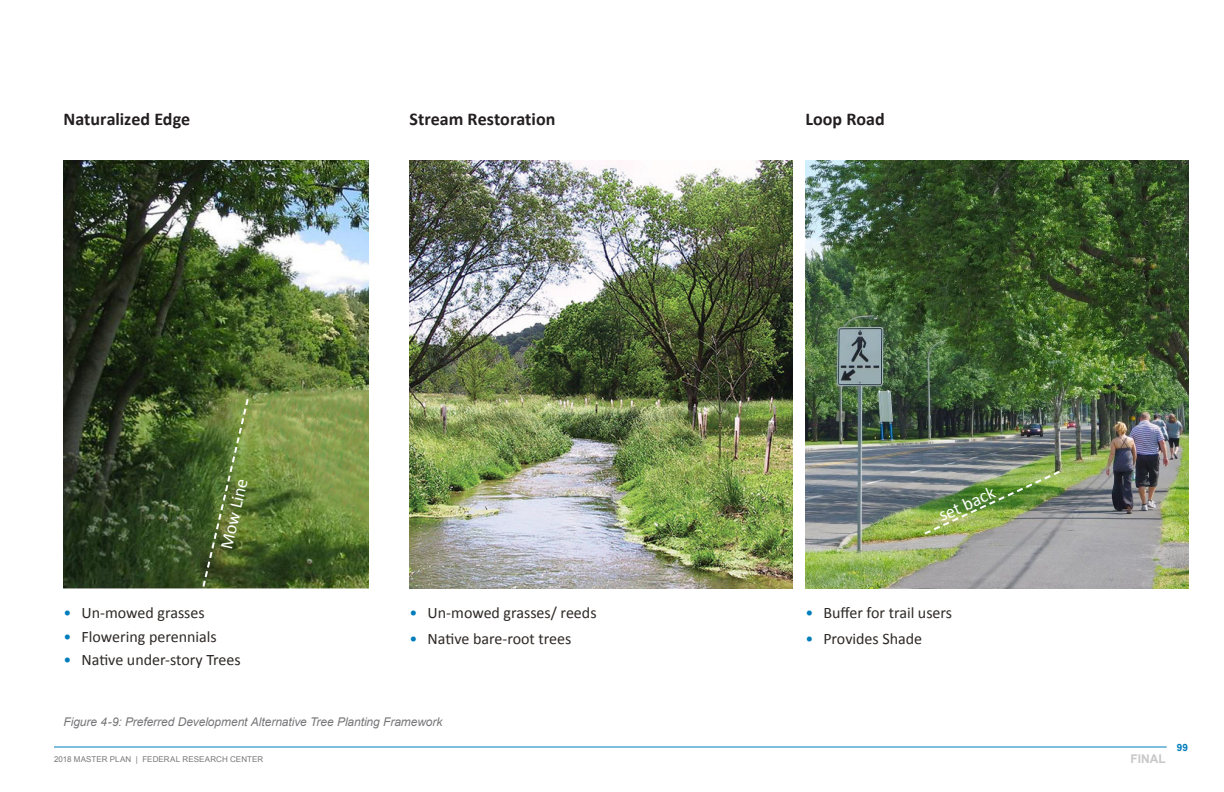
<style>
.page{position:relative;width:1224px;height:792px;background:#fff}
.page>*{position:absolute;margin:0;border:0;box-sizing:border-box;transform-origin:0 0}
.Body_Intro_Paragraph{font:700 18px "Calibri";color:#231f20}
.Body_Bullet{font:18px "Calibri";color:#fff}
.t1{font:16px "Calibri";color:#2e2926}
.t2{font:italic 12px "Arial";letter-spacing:-.005em;color:#77777a}
.t3{font:700 12px "Arial";color:#c8c8c8}
.t4{font:700 10px "Arial";color:#007dbb}
.t5{font:8px "Arial";letter-spacing:.015em;color:#77777a}
.s1{color:#007dbb}
</style>
<div class="page">
<hr style="left:54px;top:746px;width:1113px;height:2px;background:#007dbb">
<img style="left:64px;top:160px;width:304px;height:429px">
<img style="left:410px;top:160px;width:382px;height:429px">
<img style="left:805px;top:160px;width:383px;height:429px">
<svg style="left:196px;top:397px;width:54px;height:192px;background:#566e33"></svg>
<img style="left:922px;top:469px;width:140px;height:67px">
<p class="Body_Intro_Paragraph" style="left:64px;top:107px;width:128px">Naturalized Edge</p>
<p class="Body_Intro_Paragraph" style="left:410px;top:107px;width:147px">Stream Restoration</p>
<p class="Body_Intro_Paragraph" style="left:805px;top:107px;width:81px">Loop Road</p>
<p class="Body_Bullet" style="left:215px;top:546px;width:73px;rotate:-77deg">Mow Line</p>
<p class="Body_Bullet" style="left:935px;top:506px;width:61px;rotate:-24deg">set back</p>
<p class="t1" style="left:64px;top:602px;width:143px"><span class="s1">•</span> Un-mowed grasses</p>
<p class="t1" style="left:64px;top:626px;width:155px"><span class="s1">•</span> Flowering perennials</p>
<p class="t1" style="left:64px;top:650px;width:179px"><span class="s1">•</span> Native under-story Trees</p>
<p class="t1" style="left:410px;top:602px;width:188px"><span class="s1">•</span> Un-mowed grasses/ reeds</p>
<p class="t1" style="left:410px;top:629px;width:163px"><span class="s1">•</span> Native bare-root trees</p>
<p class="t2" style="left:64px;top:714px;width:381px">Figure 4-9: Preferred Development Alternative Tree Planting Framework</p>
<p class="t5" style="left:54px;top:754px;width:211px">2018 MASTER PLAN | FEDERAL RESEARCH CENTER</p>
<p class="t1" style="left:805px;top:602px;width:148px"><span class="s1">•</span> Buffer for trail users</p>
<p class="t1" style="left:805px;top:629px;width:118px"><span class="s1">•</span> Provides Shade</p>
<p class="t3" style="left:1130px;top:751px;width:37px">FINAL</p>
<p class="t4" style="left:1177px;top:740px;width:13px">99</p>
</div>
